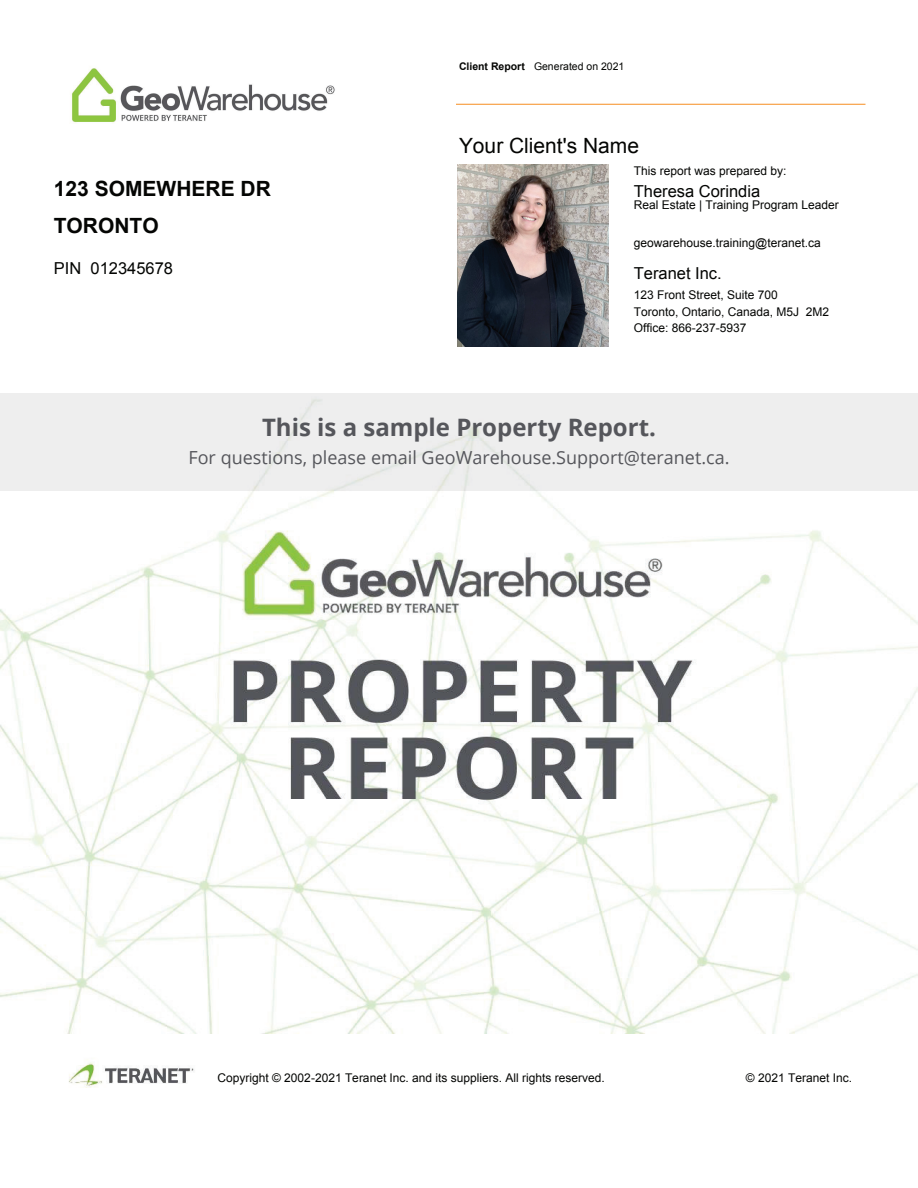
<style>
.page{position:relative;width:918px;height:1188px;background:#fff}
.page>*{position:absolute;margin:0;border:0;box-sizing:border-box;transform-origin:0 0}
.t1{font:700 24px "Open Sans";color:#55565b}
.t2{font:21px "Arial";color:#040503}
.t3{font:700 21px "Arial";color:#040503}
.t4{font:700 21px "Arial";color:#040503}
.t5{font:18px "Open Sans";color:#55565b}
.t6{font:16.5px "Arial";color:#040503}
.t7{font:16.5px "Arial";color:#040503}
.t8{font:12px "Arial";color:#040503}
.t9{font:10.5px "Arial";color:#040503}
.s1{font-style:inherit}
.s2{font-weight:700}
</style>
<div class="page">
<img style="left:71px;top:68px;width:264px;height:55px">
<img style="left:69px;top:1062px;width:126px;height:26px">
<img style="left:0;top:330px;width:918px;height:704px">
<hr style="left:456px;top:104px;width:410px;height:1px;background:#f68e21">
<img style="left:458px;top:164px;width:150px;height:182px">
<div style="left:0;top:393px;width:918px;height:97px;background:#eee"></div>
<h2 class="t3" style="left:54px;top:175px;width:219px">123 SOMEWHERE DR</h2>
<h2 class="t4" style="left:54px;top:211px;width:106px">TORONTO</h2>
<h3 class="t7" style="left:54px;top:258px;width:121px"><span class="s1">PIN 0</span>12345678</h3>
<p class="t9" style="left:459px;top:59px;width:167px"><span class="s2">Client Report</span> Generated on 2021</p>
<h2 class="t2" style="left:459px;top:131px;width:182px">Your Client's Name</h2>
<p class="t8" style="left:634px;top:162px;width:154px">This report was prepared by:</p>
<p class="t8" style="left:634px;top:197px;width:207px">Real Estate | Training Program Leader</p>
<p class="t8" style="left:634px;top:234px;width:188px">geowarehouse.training@teranet.ca</p>
<h3 class="t6" style="left:634px;top:180px;width:128px">Theresa Corindia</h3>
<h3 class="t6" style="left:634px;top:262px;width:89px">Teranet Inc.</h3>
<p class="t8" style="left:634px;top:287px;width:145px">123 Front Street, Suite 700</p>
<p class="t8" style="left:634px;top:320px;width:114px">Office: 866-237-5937</p>
<p class="t8" style="left:634px;top:303px;width:197px">Toronto, Ontario, Canada, M5J 2M2</p>
<h1 class="t1" style="left:262px;top:410px;width:395px">This is a sample Property Report.</h1>
<h3 class="t5" style="left:189px;top:445px;width:543px">For questions, please email GeoWarehouse.Support@teranet.ca.</h3>
<p class="t8" style="left:218px;top:1070px;width:389px">Copyright © 2002-2021 Teranet Inc. and its suppliers. All rights reserved.</p>
<p class="t8" style="left:746px;top:1070px;width:108px">© 2021 Teranet Inc.</p>
</div>
